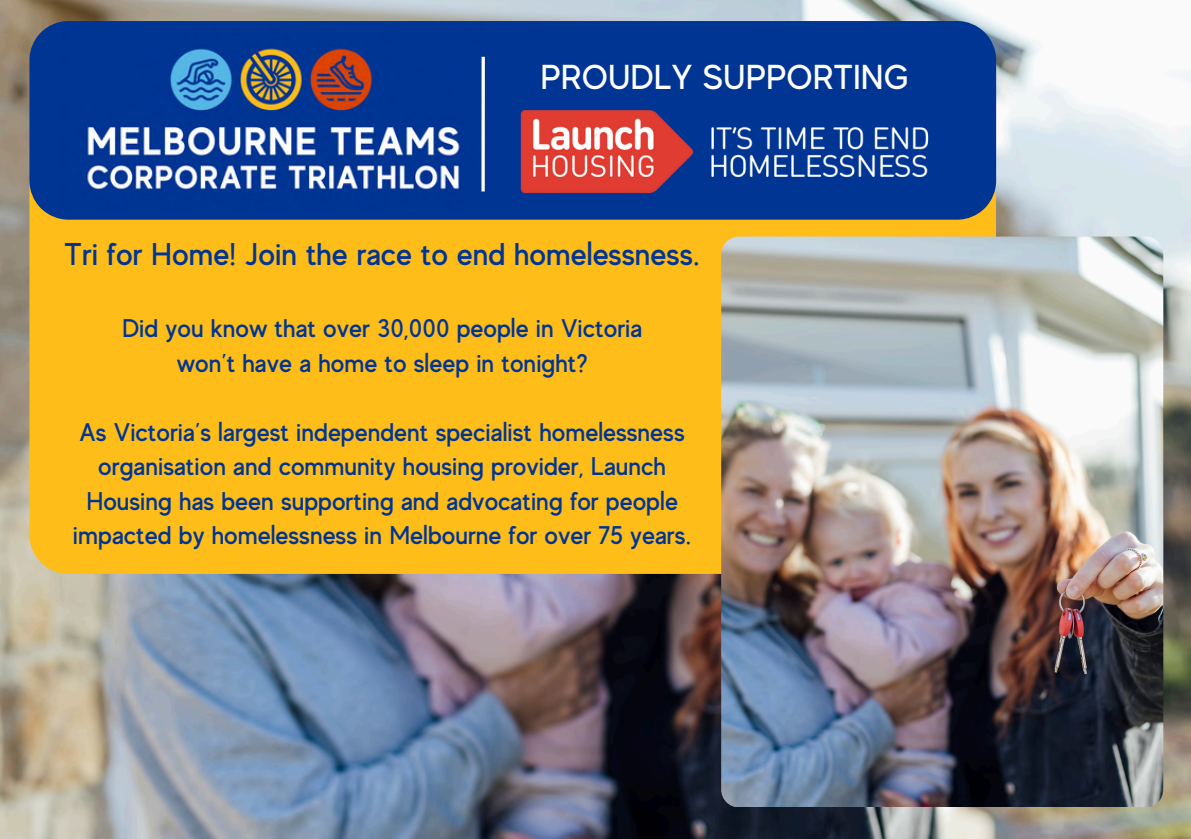
<style>
.page{position:relative;width:1191px;height:839px;background:#fff}
.page>*{position:absolute;margin:0;border:0;box-sizing:border-box;transform-origin:0 0}
.t1{font:500 34.6px "MADE Evolve Sans";color:#fff}
.t2{font:500 31.4px "MADE Evolve Sans";color:#003594}
.t3{font:500 25.6px/34.4px "MADE Evolve Sans";color:#003594;text-align:center}
</style>
<div class="page">
<img style="left:0;top:0;width:1191px;height:838px">
<div style="left:29px;top:220px;width:967px;height:354px;background:#ffbd1a"></div>
<div style="left:29px;top:21px;width:967px;height:199px;background:#003594"></div>
<img style="left:485px;top:77px;width:480px;height:149px">
<img style="left:61px;top:27px;width:424px;height:183px">
<svg style="left:481px;top:57px;width:4px;height:134px"></svg>
<img style="left:721px;top:236px;width:442px;height:570px">
<p class="t1" style="left:541px;top:58px;width:370px">PROUDLY SUPPORTING</p>
<h2 class="t2" style="left:64px;top:236px;width:637px">Tri for Home! Join the race to end homelessness.</h2>
<p class="t3" style="left:122px;top:311px;width:522px">Did you know that over 30,000 people in Victoria</p>
<p class="t3" style="left:177px;top:345px;width:412px">won’t have a home to sleep in tonight?</p>
<p class="t3" style="left:73px;top:414px;width:620px">As Victoria’s largest independent specialist homelessness organisation and community housing provider, Launch Housing has been supporting and advocating for people impacted by homelessness in Melbourne for over 75 years.</p>
</div>
